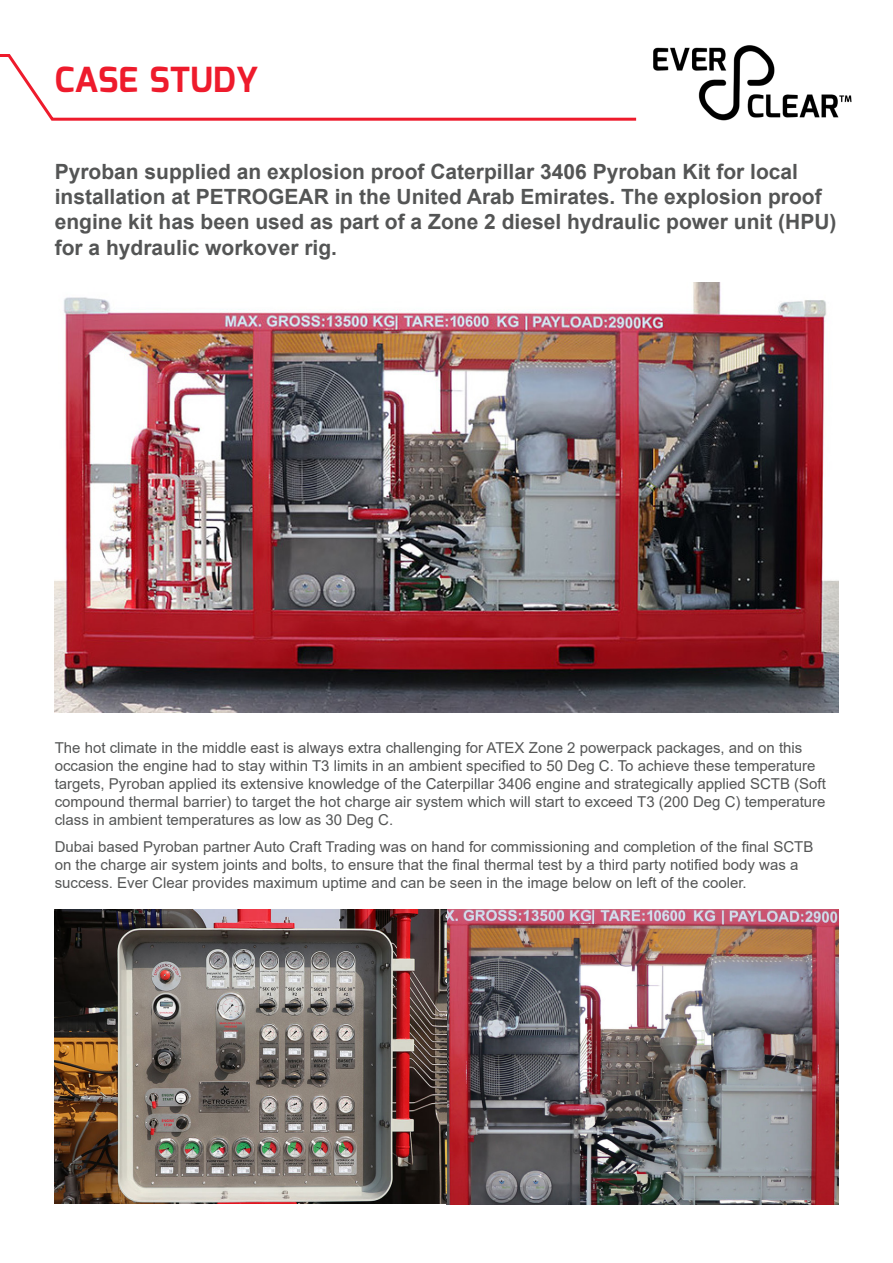
<style>
.page{position:relative;width:893px;height:1263px;background:#fff}
.page>*{position:absolute;margin:0;border:0;box-sizing:border-box;transform-origin:0 0}
.t1{font:700 34.5px "Mina";color:#ee1b2c}
.t2{font:700 21px/25.2px "Arial";color:#545555}
.t3{font:15px/18px "Arial";color:#545555}
</style>
<div class="page">
<svg style="left:0;top:54px;width:637px;height:67px"></svg>
<img style="left:653px;top:45px;width:199px;height:76px">
<img style="left:54px;top:282px;width:785px;height:430px">
<img style="left:54px;top:909px;width:785px;height:295px">
<p class="t1" style="left:55px;top:60px;width:205px">CASE STUDY</p>
<p class="t2" style="left:55px;top:159px;width:783px">Pyroban supplied an explosion proof Caterpillar 3406 Pyroban Kit for local installation at PETROGEAR in the United Arab Emirates. The explosion proof engine kit has been used as part of a Zone 2 diesel hydraulic power unit (HPU) for a hydraulic workover rig.</p>
<p class="t3" style="left:55px;top:739px;width:773px">The hot climate in the middle east is always extra challenging for ATEX Zone 2 powerpack packages, and on this occasion the engine had to stay within T3 limits in an ambient specified to 50 Deg C. To achieve these temperature targets, Pyroban applied its extensive knowledge of the Caterpillar 3406 engine and strategically applied SCTB (Soft compound thermal barrier) to target the hot charge air system which will start to exceed T3 (200 Deg C) temperature class in ambient temperatures as low as 30 Deg C.</p>
<p class="t3" style="left:55px;top:837px;width:760px">Dubai based Pyroban partner Auto Craft Trading was on hand for commissioning and completion of the final SCTB on the charge air system joints and bolts, to ensure that the final thermal test by a third party notified body was a success. Ever Clear provides maximum uptime and can be seen in the image below on left of the cooler.</p>
</div>
